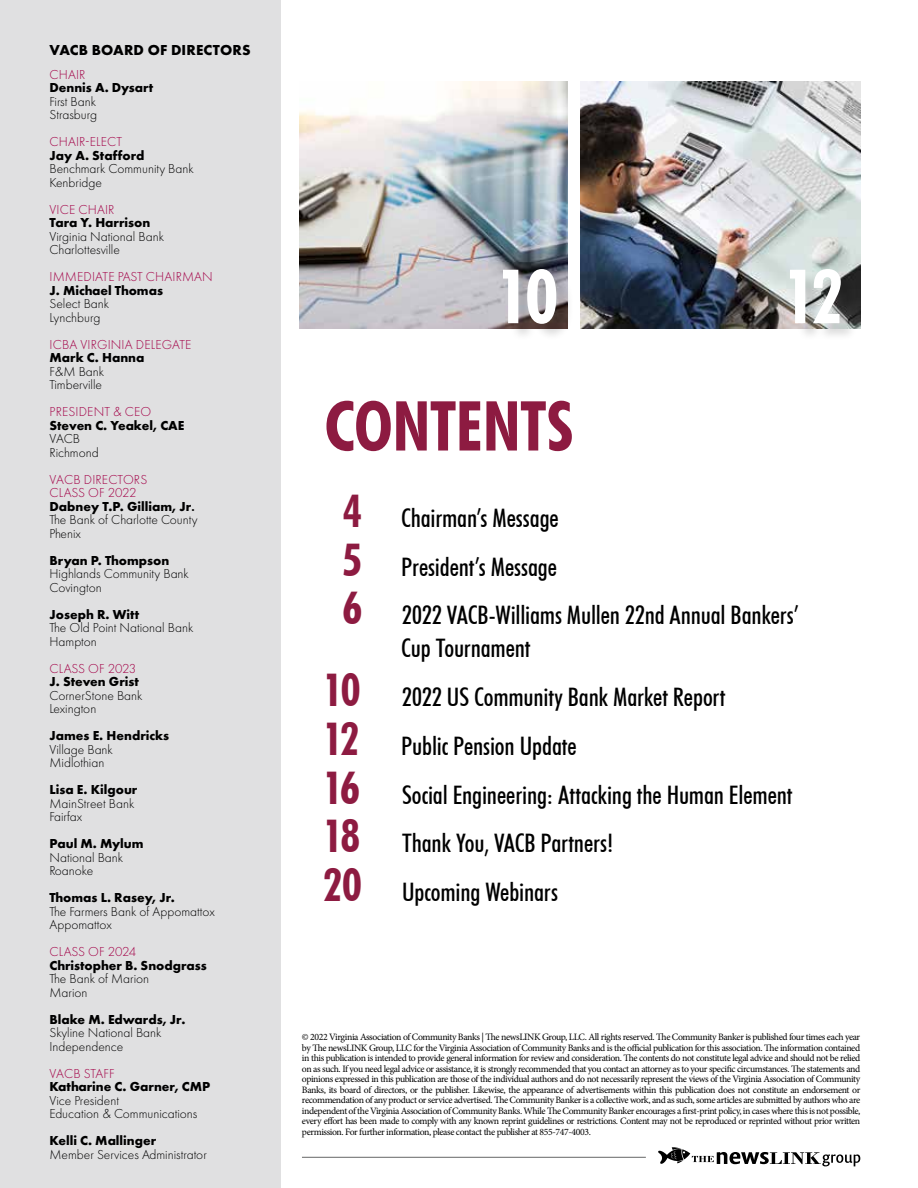
<style>
.page{position:relative;width:918px;height:1188px;background:#fff}
.page>*{position:absolute;margin:0;border:0;box-sizing:border-box;transform-origin:0 0}
.t1{font:700 condensed 75px "Futura BT";color:#fff}
.t2{font:700 condensed 69px "Futura BT";letter-spacing:-.015em;color:#8d1b41}
.t3{font:700 condensed 45px "Futura BT";letter-spacing:-.045em;color:#8d1b41}
.t4{font:500 condensed 25.5px/33px "Futura BT";letter-spacing:-.005em;color:#000}
.t5{font:700 15px "Futura PT";letter-spacing:.01em;color:#000}
.t6{font:300 13.5px/13.5px "Futura PT";color:#000}
.t7{font:700 13.5px "Futura PT";color:#000}
.t8{font:300 13.5px "Futura PT";letter-spacing:.01em;color:#a30046}
.t9{font:300 13.5px "Futura PT";letter-spacing:-.01em;color:#a30046}
.t10{font:9.75px/10.5px "Minion Pro";letter-spacing:-.04em;color:#000;text-align:justify}
.s1{color:#a30046}
.s2{font-weight:700}
.s3{font-family:"Avenir LT Std";font-weight:900;font-size:11.25px}
</style>
<div class="page">
<div style="left:0;top:0;width:280px;height:1188px;background:#e0e0e1"></div>
<img style="left:300px;top:82px;width:267px;height:247px">
<img style="left:581px;top:82px;width:279px;height:247px">
<div style="left:505px;top:271px;width:70px;height:71px;background:#000;opacity:.15"></div>
<div style="left:792px;top:271px;width:67px;height:71px;background:#000;opacity:.15"></div>
<svg style="left:658px;top:1147px;width:202px;height:19px"></svg>
<hr style="left:302px;top:1157px;width:344px;height:1px;background:#666767">
<h3 class="t5" style="left:50px;top:40px;width:202px">VACB BOARD OF DIRECTORS</h3>
<h3 class="t8" style="left:50px;top:67px;width:38px">CHAIR</h3>
<h3 class="t7" style="left:49px;top:79px;width:105px">Dennis A. Dysart</h3>
<h3 class="t6" style="left:49px;top:95px;width:49px">First Bank<br>Strasburg</h3>
<h3 class="t8" style="left:50px;top:134px;width:74px">CHAIR-ELECT</h3>
<h3 class="t7" style="left:49px;top:147px;width:97px">Jay A. Stafford</h3>
<h3 class="t6" style="left:49px;top:162px;width:146px">Benchmark Community Bank<br>Kenbridge</h3>
<h3 class="t8" style="left:50px;top:202px;width:67px">VICE CHAIR</h3>
<h3 class="t7" style="left:49px;top:214px;width:102px">Tara Y. Harrison</h3>
<h3 class="t6" style="left:49px;top:230px;width:116px">Virginia National Bank<br>Charlottesville</h3>
<h3 class="t8" style="left:50px;top:269px;width:165px">IMMEDIATE PAST CHAIRMAN</h3>
<h3 class="t7" style="left:49px;top:282px;width:115px">J. Michael Thomas</h3>
<h3 class="t6" style="left:49px;top:297px;width:61px">Select Bank<br>Lynchburg</h3>
<h3 class="t8" style="left:50px;top:337px;width:143px">ICBA VIRGINIA DELEGATE</h3>
<h3 class="t7" style="left:49px;top:349px;width:97px">Mark C. Hanna</h3>
<h3 class="t6" style="left:49px;top:365px;width:56px">F&amp;M Bank<br>Timberville</h3>
<h3 class="t8" style="left:50px;top:404px;width:103px">PRESIDENT &amp; CEO</h3>
<h3 class="t7" style="left:49px;top:417px;width:137px">Steven C. Yeakel, CAE</h3>
<h3 class="t6" style="left:49px;top:432px;width:51px">VACB<br>Richmond</h3>
<h3 class="t6" style="left:49px;top:473px;width:150px"><span class="s1">VACB DIRECTORS<br>CLASS OF 2022<br></span><span class="s2">Dabney T.P. Gilliam, Jr</span><span class="s3">.<br></span>The Bank of Charlotte County<br>Phenix</h3>
<h3 class="t7" style="left:50px;top:552px;width:121px">Bryan P. Thompson</h3>
<h3 class="t6" style="left:50px;top:567px;width:141px">Highlands Community Bank<br>Covington</h3>
<h3 class="t7" style="left:50px;top:606px;width:91px">Joseph R. Witt</h3>
<h3 class="t6" style="left:50px;top:621px;width:145px">The Old Point National Bank<br>Hampton</h3>
<h3 class="t9" style="left:50px;top:661px;width:88px">CLASS OF 2023</h3>
<h3 class="t7" style="left:50px;top:673px;width:91px">J. Steven Grist</h3>
<h3 class="t6" style="left:50px;top:689px;width:95px">CornerStone Bank<br>Lexington</h3>
<h3 class="t7" style="left:50px;top:727px;width:121px">James E. Hendricks</h3>
<h3 class="t6" style="left:50px;top:743px;width:65px">Village Bank<br>Midlothian</h3>
<h3 class="t7" style="left:50px;top:781px;width:89px">Lisa E. Kilgour</h3>
<h3 class="t6" style="left:50px;top:797px;width:86px">MainStreet Bank<br>Fairfax</h3>
<h3 class="t7" style="left:50px;top:835px;width:96px">Paul M. Mylum</h3>
<h3 class="t6" style="left:50px;top:851px;width:75px">National Bank<br>Roanoke</h3>
<h3 class="t7" style="left:50px;top:889px;width:127px">Thomas L. Rasey, Jr.</h3>
<h3 class="t6" style="left:50px;top:905px;width:167px">The Farmers Bank of Appomattox<br>Appomattox</h3>
<h3 class="t9" style="left:50px;top:944px;width:88px">CLASS OF 2024</h3>
<h3 class="t7" style="left:50px;top:957px;width:159px">Christopher B. Snodgrass</h3>
<h3 class="t6" style="left:50px;top:972px;width:101px">The Bank of Marion<br>Marion</h3>
<h3 class="t7" style="left:50px;top:1011px;width:137px">Blake M. Edwards, Jr.</h3>
<h3 class="t6" style="left:50px;top:1026px;width:114px">Skyline National Bank<br>Independence</h3>
<h3 class="t9" style="left:50px;top:1066px;width:67px">VACB STAFF</h3>
<h3 class="t7" style="left:50px;top:1078px;width:162px">Katharine C. Garner, CMP</h3>
<h3 class="t6" style="left:50px;top:1094px;width:149px">Vice President<br>Education &amp; Communications</h3>
<h3 class="t7" style="left:50px;top:1132px;width:108px">Kelli C. Mallinger</h3>
<h3 class="t6" style="left:50px;top:1148px;width:159px">Member Services Administrator</h3>
<h1 class="t1" style="left:496px;top:251px;width:64px">10</h1>
<h1 class="t1" style="left:783px;top:251px;width:62px">12</h1>
<h2 class="t2" style="left:324px;top:384px;width:251px">CONTENTS</h2>
<h3 class="t3" style="left:342px;top:484px;width:21px">4</h3>
<h3 class="t3" style="left:342px;top:532px;width:21px">5</h3>
<h3 class="t3" style="left:342px;top:581px;width:21px">6</h3>
<h3 class="t3" style="left:323px;top:663px;width:39px">10</h3>
<h3 class="t3" style="left:323px;top:712px;width:38px">12</h3>
<h3 class="t3" style="left:323px;top:760px;width:39px">16</h3>
<h3 class="t3" style="left:323px;top:809px;width:39px">18</h3>
<h3 class="t3" style="left:323px;top:858px;width:41px">20</h3>
<h3 class="t4" style="left:401px;top:501px;width:159px">Chairman’s Message</h3>
<h3 class="t4" style="left:401px;top:550px;width:157px">President’s Message</h3>
<h3 class="t4" style="left:401px;top:599px;width:399px">2022 VACB-Williams Mullen 22nd Annual Bankers’<br>Cup Tournament</h3>
<h3 class="t4" style="left:402px;top:680px;width:325px">2022 US Community Bank Market Report</h3>
<h3 class="t4" style="left:401px;top:729px;width:177px">Public Pension Update</h3>
<h3 class="t4" style="left:402px;top:778px;width:392px">Social Engineering: Attacking the Human Element</h3>
<h3 class="t4" style="left:402px;top:827px;width:213px">Thank You, VACB Partners!</h3>
<h3 class="t4" style="left:402px;top:875px;width:157px">Upcoming Webinars</h3>
<p class="t10" style="left:302px;top:1032px;width:560px">© 2022 Virginia Association of Community Banks | The newsLINK Group, LLC. All rights reserved. The Community Banker is published four times each year by The newsLINK Group, LLC for the Virginia Association of Community Banks and is the official publication for this association. The information contained in this publication is intended to provide general information for review and consideration. The contents do not constitute legal advice and should not be relied on as such. If you need legal advice or assistance, it is strongly recommended that you contact an attorney as to your specific circumstances. The statements and opinions expressed in this publication are those of the individual authors and do not necessarily represent the views of the Virginia Association of Community Banks, its board of directors, or the publisher. Likewise, the appearance of advertisements within this publication does not constitute an endorsement or recommendation of any product or service advertised. The Community Banker is a collective work, and as such, some articles are submitted by authors who are independent of the Virginia Association of Community Banks. While The Community Banker encourages a first-print policy, in cases where this is not possible, every effort has been made to comply with any known reprint guidelines or restrictions. Content may not be reproduced or reprinted without prior written permission. For further information, please contact the publisher at 855-747-4003.</p>
</div>
